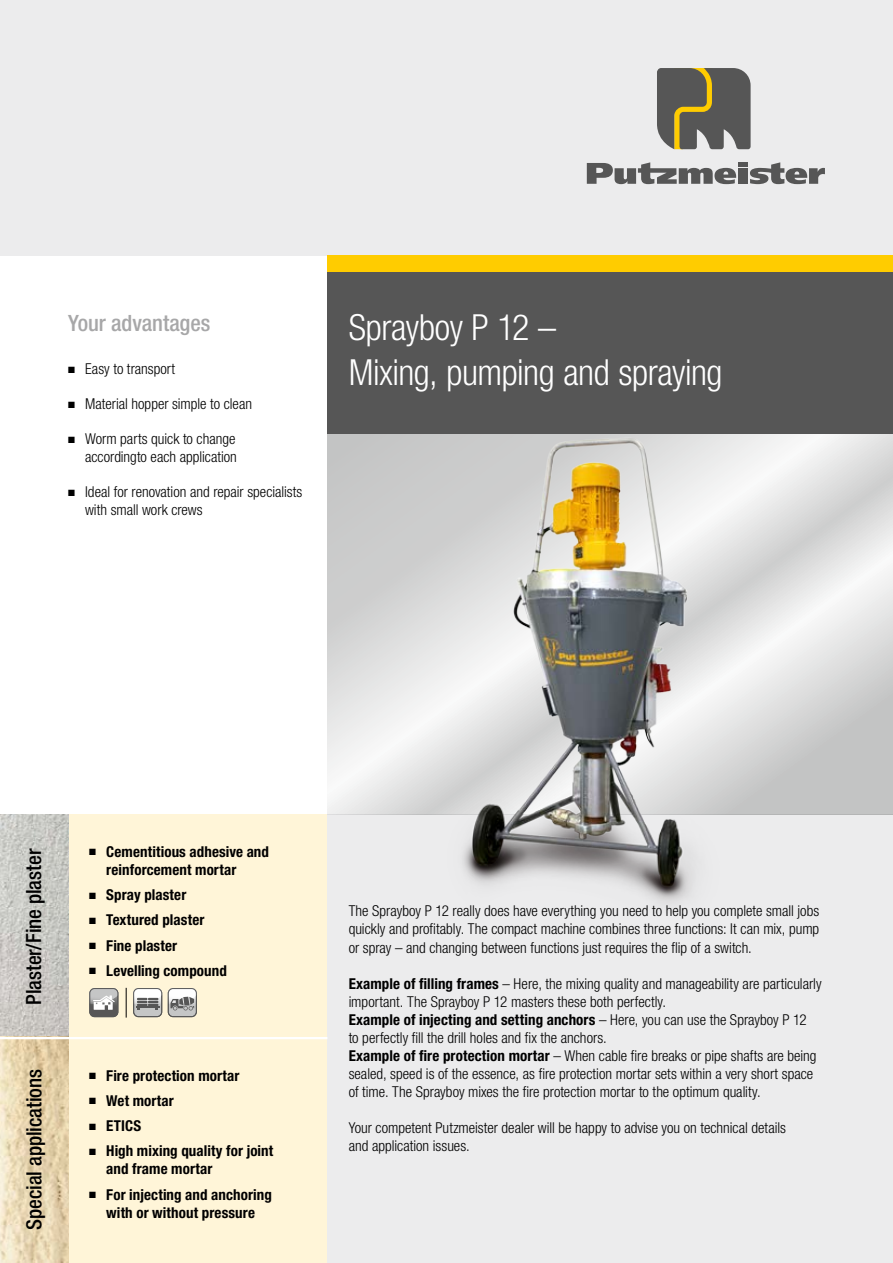
<style>
.page{position:relative;width:893px;height:1263px;background:#fff}
.page>*{position:absolute;margin:0;border:0;box-sizing:border-box;transform-origin:0 0}
.t1{font:300 condensed 36px/45px "Helvetica Neue LT Pro";letter-spacing:-.01em;color:#fff}
.t2{font:500 condensed 22.5px "Helvetica Neue LT Pro";letter-spacing:-.005em;color:#a7a7a8}
.t3{font:500 condensed 21px "Helvetica Neue LT Pro";letter-spacing:-.005em;color:#000}
.t4{font:300 condensed 15px/18px "Helvetica Neue LT Pro";color:#000}
.t5{font:700 condensed 15px/18px "Helvetica Neue LT Pro";letter-spacing:.005em;color:#000}
.s1{font-weight:700}
</style>
<div class="page">
<div style="left:327px;top:814px;width:566px;height:449px;background:#ececed"></div>
<div style="left:0;top:0;width:893px;height:255px;background:#ececed"></div>
<svg style="left:657px;top:68px;width:94px;height:81px;background:#6e6a5a"></svg>
<div style="left:738px;top:168px;width:9px;height:16px;background:#565656"></div>
<svg style="left:750px;top:162px;width:75px;height:22px"></svg>
<svg style="left:587px;top:162px;width:149px;height:22px"></svg>
<div style="left:738px;top:162px;width:9px;height:5px;background:#565656"></div>
<div style="left:327px;top:255px;width:566px;height:17px;background:#fc0"></div>
<div style="left:68px;top:814px;width:259px;height:449px;background:#fff5d8"></div>
<img style="left:0;top:814px;width:68px;height:223px">
<svg style="left:327px;top:434px;width:566px;height:380px"></svg>
<img style="left:421px;top:434px;width:304px;height:469px">
<svg style="left:89px;top:988px;width:29px;height:29px"></svg>
<svg style="left:126px;top:988px;width:1px;height:29px"></svg>
<svg style="left:133px;top:988px;width:29px;height:29px"></svg>
<svg style="left:168px;top:988px;width:29px;height:29px"></svg>
<img style="left:0;top:1039px;width:68px;height:224px">
<hr style="left:0;top:1037px;width:327px;height:2px;background:#fff">
<div style="left:327px;top:272px;width:566px;height:162px;background:#565656"></div>
<h2 class="t2" style="left:68px;top:309px;width:144px">Your advantages</h2>
<p class="t4" style="left:68px;top:360px;width:109px">■ Easy to transport</p>
<p class="t4" style="left:68px;top:395px;width:186px">■ Material hopper simple to clean</p>
<p class="t4" style="left:68px;top:430px;width:170px;text-align:right">■ Worm parts quick to change accordingto each application</p>
<p class="t4" style="left:85px;top:483px;width:219px;text-indent:-17px">■ Ideal for renovation and repair specialists with small work crews</p>
<h1 class="t1" style="left:349px;top:305px;width:375px">Sprayboy P 12 –<br>Mixing, pumping and spraying</h1>
<h3 class="t3" style="left:21px;top:1005px;width:158px;rotate:-90deg">Plaster/Fine plaster</h3>
<p class="t5" style="left:106px;top:842px;width:164px;text-indent:-17px">■ Cementitious adhesive and reinforcement mortar</p>
<p class="t5" style="left:89px;top:886px;width:99px">■ Spray plaster</p>
<p class="t5" style="left:89px;top:911px;width:117px">■ Textured plaster</p>
<p class="t5" style="left:89px;top:936px;width:89px">■ Fine plaster</p>
<p class="t5" style="left:89px;top:961px;width:139px">■ Levelling compound</p>
<h3 class="t3" style="left:22px;top:1229px;width:162px;rotate:-90deg">Special applications</h3>
<p class="t5" style="left:89px;top:1066px;width:152px">■ Fire protection mortar</p>
<p class="t5" style="left:89px;top:1091px;width:86px">■ Wet mortar</p>
<p class="t5" style="left:89px;top:1116px;width:53px">■ ETICS</p>
<p class="t5" style="left:106px;top:1142px;width:169px;text-indent:-17px">■ High mixing quality for joint and frame mortar</p>
<p class="t5" style="left:89px;top:1185px;width:184px;text-align:center">■ For injecting and anchoring with or without pressure</p>
<p class="t4" style="left:349px;top:902px;width:472px;text-align:justify">The Sprayboy P 12 really does have everything you need to help you complete small jobs quickly and profitably. The compact machine combines three functions: It can mix, pump or spray – and changing between functions just requires the flip of a switch.</p>
<p class="t4" style="left:349px;top:974px;width:474px"><span class="s1">Example of filling frames</span> – Here, the mixing quality and manageability are particularly important. The Sprayboy P 12 masters these both perfectly.<br><span class="s1">Example of injecting and setting anchors</span> – Here, you can use the Sprayboy P 12<br>to perfectly fill the drill holes and fix the anchors.<br><span class="s1">Example of fire protection mortar</span> – When cable fire breaks or pipe shafts are being sealed, speed is of the essence, as fire protection mortar sets within a very short space of time. The Sprayboy mixes the fire protection mortar to the optimum quality.</p>
<p class="t4" style="left:349px;top:1118px;width:439px">Your competent Putzmeister dealer will be happy to advise you on technical details and application issues.</p>
</div>
